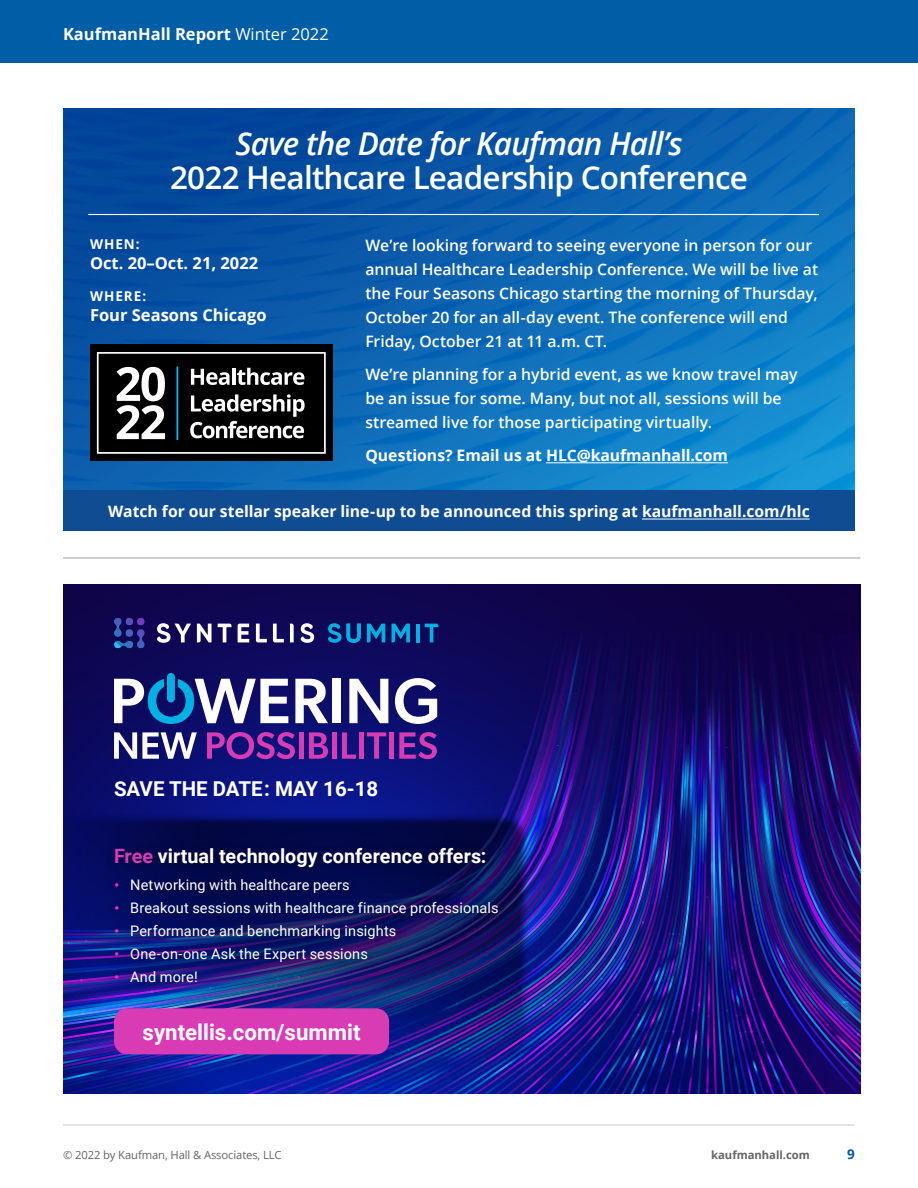
<style>
.page{position:relative;width:918px;height:1188px;background:#fff}
.page>*{position:absolute;margin:0;border:0;box-sizing:border-box;transform-origin:0 0}
.t1{font:600 31.5px "Open Sans";letter-spacing:-.025em;color:#fff}
.t2{font:italic 600 31.5px "Open Sans";letter-spacing:-.025em;color:#fff}
.t3{font:700 22.2px "Roboto";color:#fff}
.t4{font:700 20.55px "Roboto";color:#fff}
.t5{font:700 19.8px "Roboto";color:#fff}
.t6{font:700 16.5px "Open Sans";color:#fff}
.t7{font:600 15.75px/24px "Open Sans";color:#fff}
.t8{font:700 15.75px "Open Sans";letter-spacing:-.005em;color:#fff}
.t9{font:14.55px "Roboto";letter-spacing:.01em;color:#fff}
.t10{font:700 13.5px "Open Sans";letter-spacing:.075em;color:#fff}
.t11{font:700 13.5px "Open Sans";color:#0058a4}
.t12{font:11.25px "Open Sans";letter-spacing:-.01em;color:#636466}
.t13{font:700 11.25px "Open Sans";color:#636466}
.s1{font-weight:400}
.s2{color:#d83bb3}
.s3{font-family:"Raleway";font-weight:900;color:#d83bb3}
</style>
<div class="page">
<svg style="left:63px;top:108px;width:792px;height:382px;background:#0b65b2"></svg>
<div style="left:0;top:0;width:918px;height:63px;background:#005da6"></div>
<hr style="left:63px;top:1125px;width:792px;height:1px;background:#c9cacc">
<div style="left:90px;top:344px;width:243px;height:117px;background:#000"></div>
<svg style="left:97px;top:352px;width:229px;height:102px"></svg>
<hr style="left:63px;top:558px;width:797px;height:1px;background:#9d9fa2">
<div style="left:63px;top:490px;width:792px;height:41px;background:#0f4c92"></div>
<hr style="left:642px;top:519px;width:168px;height:1px;background:#fff">
<hr style="left:546px;top:462px;width:182px;height:1px;background:#fff">
<hr style="left:88px;top:214px;width:731px;height:1px;background:#fff">
<div style="left:63px;top:585px;width:447px;height:33px;background:#0f0650"></div>
<div style="left:510px;top:585px;width:350px;height:33px;background:#0f0243"></div>
<img style="left:63px;top:618px;width:798px;height:476px">
<hr style="left:416px;top:624px;width:4px;height:18px;background:#00b2e3">
<img style="left:63px;top:765px;width:516px;height:329px">
<div style="left:114px;top:1008px;width:275px;height:46px;background:#d83bb3;border-radius:13px"></div>
<img style="left:100px;top:831px;width:531px;height:192px">
<p class="t6" style="left:63px;top:22px;width:267px">KaufmanHall Report <span class="s1">Winter 2022</span></p>
<h1 class="t2" style="left:235px;top:122px;width:449px">Save the Date for Kaufman Hall’s</h1>
<h1 class="t1" style="left:170px;top:156px;width:579px">2022 Healthcare Leadership Conference</h1>
<p class="t10" style="left:90px;top:234px;width:51px">WHEN:</p>
<p class="t6" style="left:90px;top:251px;width:170px">Oct. 20–Oct. 21, 2022</p>
<p class="t10" style="left:90px;top:286px;width:58px">WHERE:</p>
<p class="t6" style="left:90px;top:303px;width:178px">Four Seasons Chicago</p>
<p class="t7" style="left:365px;top:233px;width:454px">We’re looking forward to seeing everyone in person for our annual Healthcare Leadership Conference. We will be live at the Four Seasons Chicago starting the morning of Thursday, October 20 for an all-day event. The conference will end Friday, October 21 at 11 a.m. CT.</p>
<p class="t7" style="left:365px;top:362px;width:434px">We’re planning for a hybrid event, as we know travel may be an issue for some. Many, but not all, sessions will be streamed live for those participating virtually.</p>
<p class="t8" style="left:365px;top:444px;width:364px">Questions? Email us at HLC@kaufmanhall.com</p>
<p class="t8" style="left:108px;top:500px;width:703px">Watch for our stellar speaker line-up to be announced this spring at kaufmanhall.com/hlc</p>
<h3 class="t4" style="left:114px;top:774px;width:266px">SAVE THE DATE: MAY 16-18</h3>
<p class="t5" style="left:114px;top:842px;width:374px"><span class="s2">Free</span> virtual technology conference offers:</p>
<p class="t9" style="left:114px;top:875px;width:237px"><span class="s3">•</span> Networking with healthcare peers</p>
<p class="t9" style="left:114px;top:898px;width:386px"><span class="s3">•</span> Breakout sessions with healthcare finance professionals</p>
<p class="t9" style="left:114px;top:921px;width:284px"><span class="s3">•</span> Performance and benchmarking insights</p>
<p class="t9" style="left:114px;top:944px;width:255px"><span class="s3">•</span> One-on-one Ask the Expert sessions</p>
<p class="t9" style="left:114px;top:966px;width:85px"><span class="s3">•</span> And more!</p>
<h2 class="t3" style="left:143px;top:1016px;width:219px">syntellis.com/summit</h2>
<p class="t12" style="left:63px;top:1147px;width:220px">© 2022 by Kaufman, Hall &amp; Associates, LLC</p>
<p class="t13" style="left:711px;top:1147px;width:100px">kaufmanhall.com</p>
<p class="t11" style="left:847px;top:1144px;width:9px">9</p>
</div>
